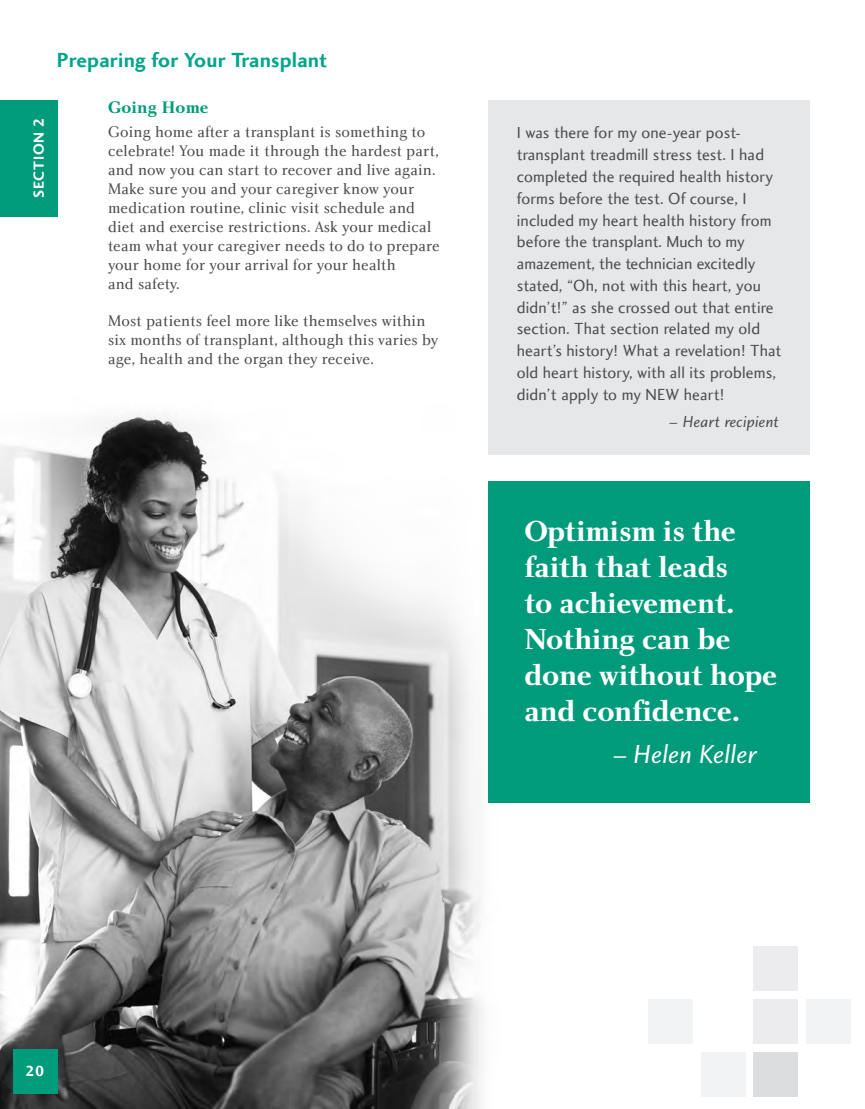
<style>
.page{position:relative;width:865px;height:1109px;background:#fff}
.page>*{position:absolute;margin:0;border:0;box-sizing:border-box;transform-origin:0 0}
.t1{font:30px/36px "Charlotte Bold Plain";letter-spacing:-.01em;color:#fff}
.t2{font:27px "Charlotte Sans Book Italic Plain";letter-spacing:.01em;color:#fff}
.t3{font:21px "Charlotte Sans Bold Plain";letter-spacing:.01em;color:#00a58a}
.Sub_-_subhead{font:17.25px "Charlotte Bold Plain";letter-spacing:.01em;color:#009b7a}
.t4{font:16.5px/21.8px "Charlotte Sans Book Plain";letter-spacing:.01em;color:#4b4c4d}
.t5{font:16.5px "Charlotte Sans Book Italic Plain";letter-spacing:.01em;color:#4b4c4d}
.t6{font:15.75px/18.9px "Charlotte Book Plain";letter-spacing:.01em;color:#4b4c4d}
.t7{font:15px "Charlotte Sans Bold Plain";letter-spacing:.05em;color:#fff}
</style>
<div class="page">
<img style="left:0;top:249px;width:656px;height:859px">
<div style="left:14px;top:1049px;width:44px;height:44px;background:#009b7a"></div>
<div style="left:0;top:100px;width:58px;height:116px;background:#009b7a"></div>
<div style="left:489px;top:100px;width:321px;height:354px;background:#e6e7e9"></div>
<div style="left:489px;top:480px;width:321px;height:322px;background:#009b7a"></div>
<div style="left:648px;top:998px;width:44px;height:44px;background:#f2f3f4"></div>
<div style="left:753px;top:998px;width:45px;height:44px;background:#ececee"></div>
<div style="left:753px;top:1051px;width:45px;height:44px;background:#dcdddf"></div>
<div style="left:753px;top:945px;width:45px;height:44px;background:#ececee"></div>
<div style="left:806px;top:998px;width:45px;height:44px;background:#f2f3f4"></div>
<div style="left:701px;top:1051px;width:44px;height:44px;background:#f2f3f4"></div>
<p class="t3" style="left:57px;top:48px;width:272px">Preparing for Your Transplant</p>
<p class="Sub_-_subhead" style="left:108px;top:97px;width:102px">Going Home</p>
<p class="t6" style="left:108px;top:123px;width:333px">Going home after a transplant is something to celebrate! You made it through the hardest part, and now you can start to recover and live again.<br>Make sure you and your caregiver know your medication routine, clinic visit schedule and diet and exercise restrictions. Ask your medical team what your caregiver needs to do to prepare your home for your arrival for your health<br>and safety.</p>
<p class="t6" style="left:108px;top:312px;width:332px">Most patients feel more like themselves within six months of transplant, although this varies by age, health and the organ they receive.</p>
<p class="t7" style="left:30px;top:198px;width:82px;rotate:-90deg">SECTION 2</p>
<p class="t4" style="left:517px;top:122px;width:266px">I was there for my one-year post&shy;transplant treadmill stress test. I had completed the required health history forms before the test. Of course, I included my heart health history from before the transplant. Much to my amazement, the technician excitedly stated, “Oh, not with this heart, you didn’t!” as she crossed out that entire section. That section related my old heart’s history! What a revelation! That old heart history, with all its problems, didn’t apply to my NEW heart!</p>
<p class="t5" style="left:669px;top:412px;width:111px">– Heart recipient</p>
<p class="t7" style="left:26px;top:1062px;width:20px">20</p>
<p class="t1" style="left:524px;top:512px;width:255px">Optimism is the faith that leads<br>to achievement.<br>Nothing can be done without hope and confidence.</p>
<p class="t2" style="left:613px;top:739px;width:145px">– Helen Keller</p>
</div>
